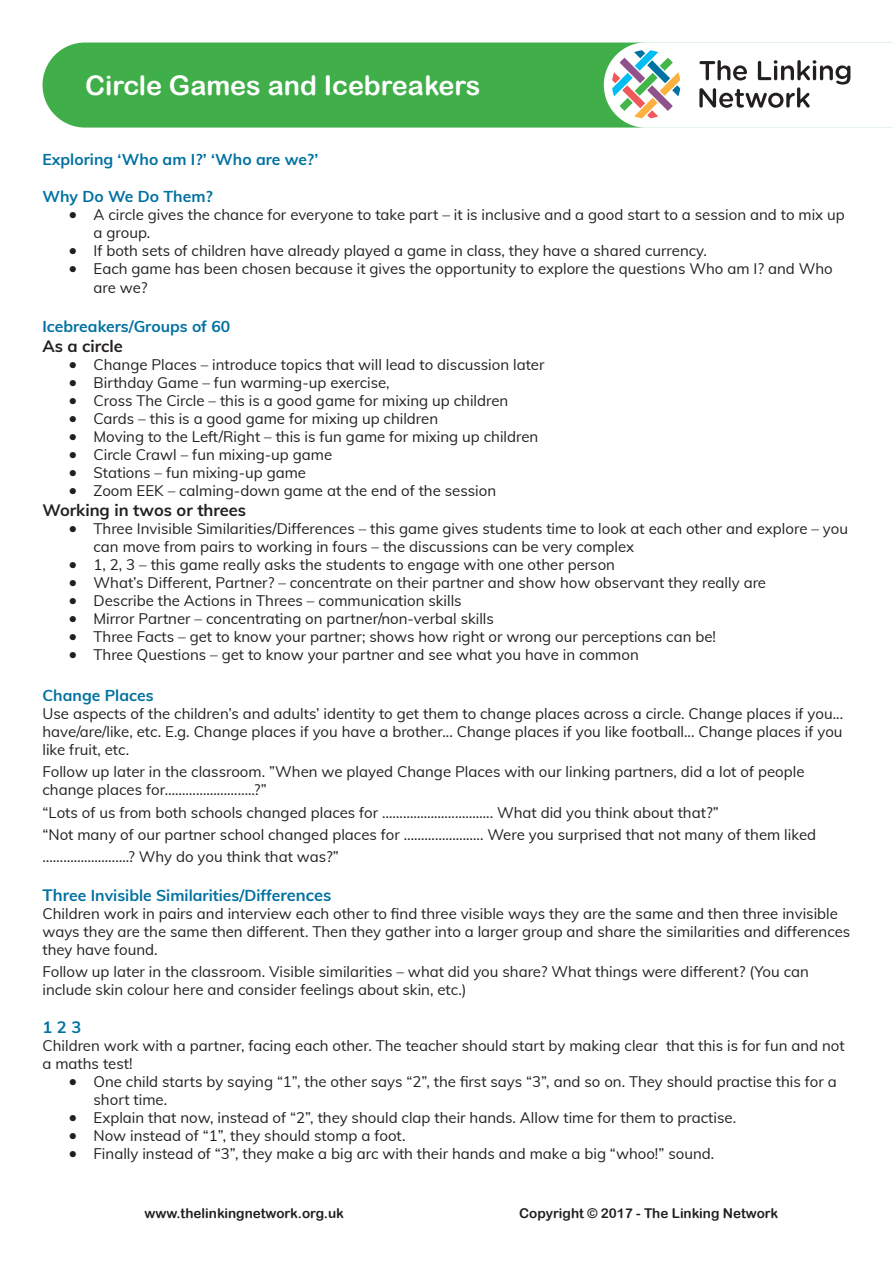
<style>
.page{position:relative;width:893px;height:1263px;background:#fff}
.page>*{position:absolute;margin:0;border:0;box-sizing:border-box;transform-origin:0 0}
.t1{font:27px "Arial Rounded MT Bold";color:#fff}
.t2{font:700 16.5px "Muli";color:#231f20}
.t3{font:700 16.5px "Muli";color:#0071a1}
.t4{font:700 15.75px "Muli";color:#0071a1}
.Paragraph_Style_1{font:15px/18px "Muli";color:#231f20}
.t5{font:13.5px "Arial Rounded MT Bold";color:#231f20}
.s1{font-family:"Lato";font-size:16.5px}
.s2{font-size:16.5px}
</style>
<div class="page">
<div style="left:43px;top:43px;width:561px;height:85px;background:#40ae49"></div>
<svg style="left:604px;top:42px;width:289px;height:86px"></svg>
<h1 class="t1" style="left:85px;top:69px;width:397px">Circle Games and Icebreakers</h1>
<p class="t4" style="left:43px;top:147px;width:277px">Exploring ‘Who am I?’ ‘Who are we?’</p>
<p class="t4" style="left:43px;top:184px;width:172px">Why Do We Do Them?</p>
<p class="Paragraph_Style_1" style="left:94px;top:204px;width:753px;text-indent:-26px"><span class="s1">•</span> A circle gives the chance for everyone to take part – it is inclusive and a good start to a session and to mix up a group.</p>
<p class="Paragraph_Style_1" style="left:68px;top:240px;width:641px"><span class="s1">•</span> If both sets of children have already played a game in class, they have a shared currency.</p>
<p class="Paragraph_Style_1" style="left:94px;top:258px;width:741px;line-height:19.8px;text-indent:-26px"><span class="s1">•</span> Each game has been chosen because it gives the opportunity to explore the questions Who am I? and Who are we?</p>
<p class="t4" style="left:43px;top:315px;width:189px">Icebreakers/Groups of 60</p>
<p class="t2" style="left:43px;top:334px;width:82px">As a circle</p>
<p class="Paragraph_Style_1" style="left:68px;top:355px;width:478px"><span class="s1">•</span> Change Places – introduce topics that will lead to discussion later</p>
<p class="Paragraph_Style_1" style="left:68px;top:373px;width:323px"><span class="s1">•</span> Birthday Game – fun warming-up exercise,</p>
<p class="Paragraph_Style_1" style="left:68px;top:391px;width:442px"><span class="s1">•</span> Cross The Circle – this is a good game for mixing up children</p>
<p class="Paragraph_Style_1" style="left:68px;top:409px;width:372px"><span class="s1">•</span> Cards – this is a good game for mixing up children</p>
<p class="Paragraph_Style_1" style="left:68px;top:427px;width:472px"><span class="s1">•</span> Moving to the Left/Right – this is fun game for mixing up children</p>
<p class="Paragraph_Style_1" style="left:68px;top:445px;width:266px"><span class="s1">•</span> Circle Crawl – fun mixing-up game</p>
<p class="Paragraph_Style_1" style="left:68px;top:463px;width:240px"><span class="s1">•</span> Stations – fun mixing-up game</p>
<p class="Paragraph_Style_1" style="left:68px;top:481px;width:430px"><span class="s1">•</span> Zoom EEK – calming-down game at the end of the session</p>
<p class="t2" style="left:43px;top:498px;width:205px">Working in twos or threes</p>
<p class="Paragraph_Style_1" style="left:94px;top:519px;width:756px;text-indent:-26px"><span class="s1">•</span> Three Invisible Similarities/Differences – this game gives students time to look at each other and explore – you can move from pairs to working in fours – the discussions can be very complex</p>
<p class="Paragraph_Style_1" style="left:68px;top:555px;width:548px"><span class="s1">•</span> 1, 2, 3 – this game really asks the students to engage with one other person</p>
<p class="Paragraph_Style_1" style="left:68px;top:573px;width:700px"><span class="s1">•</span> What’s Different, Partner? – concentrate on their partner and show how observant they really are</p>
<p class="Paragraph_Style_1" style="left:68px;top:591px;width:395px"><span class="s1">•</span> Describe the Actions in Threes – communication skills</p>
<p class="Paragraph_Style_1" style="left:68px;top:609px;width:427px"><span class="s1">•</span> Mirror Partner – concentrating on partner/non-verbal skills</p>
<p class="Paragraph_Style_1" style="left:68px;top:627px;width:649px"><span class="s1">•</span> Three Facts – get to know your partner; shows how right or wrong our perceptions can be!</p>
<p class="Paragraph_Style_1" style="left:68px;top:645px;width:572px"><span class="s1">•</span> Three Questions – get to know your partner and see what you have in common</p>
<p class="t4" style="left:43px;top:684px;width:113px">Change Places</p>
<p class="Paragraph_Style_1" style="left:43px;top:704px;width:802px;text-align:justify">Use aspects of the children’s and adults’ identity to get them to change places across a circle. Change places if you... have/are/like, etc. E.g. Change places if you have a brother... Change places if you like football... Change places if you like fruit, etc.</p>
<p class="Paragraph_Style_1" style="left:43px;top:762px;width:763px">Follow up later in the classroom. ”When we played Change Places with our linking partners, did a lot of people change places for……………………..?”</p>
<p class="Paragraph_Style_1" style="left:43px;top:802px;width:678px">“Lots of us from both schools changed places for ………………………….. What did you think about that?”</p>
<p class="Paragraph_Style_1" style="left:43px;top:823px;width:775px;line-height:21.6px">“Not many of our partner school changed places for ………………….. Were you surprised that not many of them liked …………………….? Why do you think that was?”</p>
<p class="t4" style="left:43px;top:884px;width:290px"><span class="s2">Thr</span>ee Invisible Similarities/Diffe<span class="s2">rences</span></p>
<p class="Paragraph_Style_1" style="left:43px;top:904px;width:809px">Children work in pairs and interview each other to find three visible ways they are the same and then three invisible ways they are the same then different. Then they gather into a larger group and share the similarities and differences they have found.</p>
<p class="Paragraph_Style_1" style="left:43px;top:962px;width:768px">Follow up later in the classroom. Visible similarities – what did you share? What things were different? (You can include skin colour here and consider feelings about skin, etc.)</p>
<p class="t3" style="left:43px;top:1015px;width:40px">1 2 3</p>
<p class="Paragraph_Style_1" style="left:43px;top:1036px;width:804px">Children work with a partner, facing each other. The teacher should start by making clear that this is for fun and not a maths test!</p>
<p class="Paragraph_Style_1" style="left:94px;top:1072px;width:745px;text-indent:-26px"><span class="s1">•</span> One child starts by saying “1”, the other says “2”, the first says “3”, and so on. They should practise this for a short time.</p>
<p class="Paragraph_Style_1" style="left:68px;top:1108px;width:670px"><span class="s1">•</span> Explain that now, instead of “2”, they should clap their hands. Allow time for them to practise.</p>
<p class="Paragraph_Style_1" style="left:68px;top:1126px;width:339px"><span class="s1">•</span> Now instead of “1”, they should stomp a foot.</p>
<p class="Paragraph_Style_1" style="left:68px;top:1144px;width:648px"><span class="s1">•</span> Finally instead of “3”, they make a big arc with their hands and make a big “whoo!” sound.</p>
<p class="t5" style="left:145px;top:1205px;width:201px">www.thelinkingnetwork.org.uk</p>
<p class="t5" style="left:519px;top:1205px;width:260px">Copyright © 2017 - The Linking Network</p>
</div>
